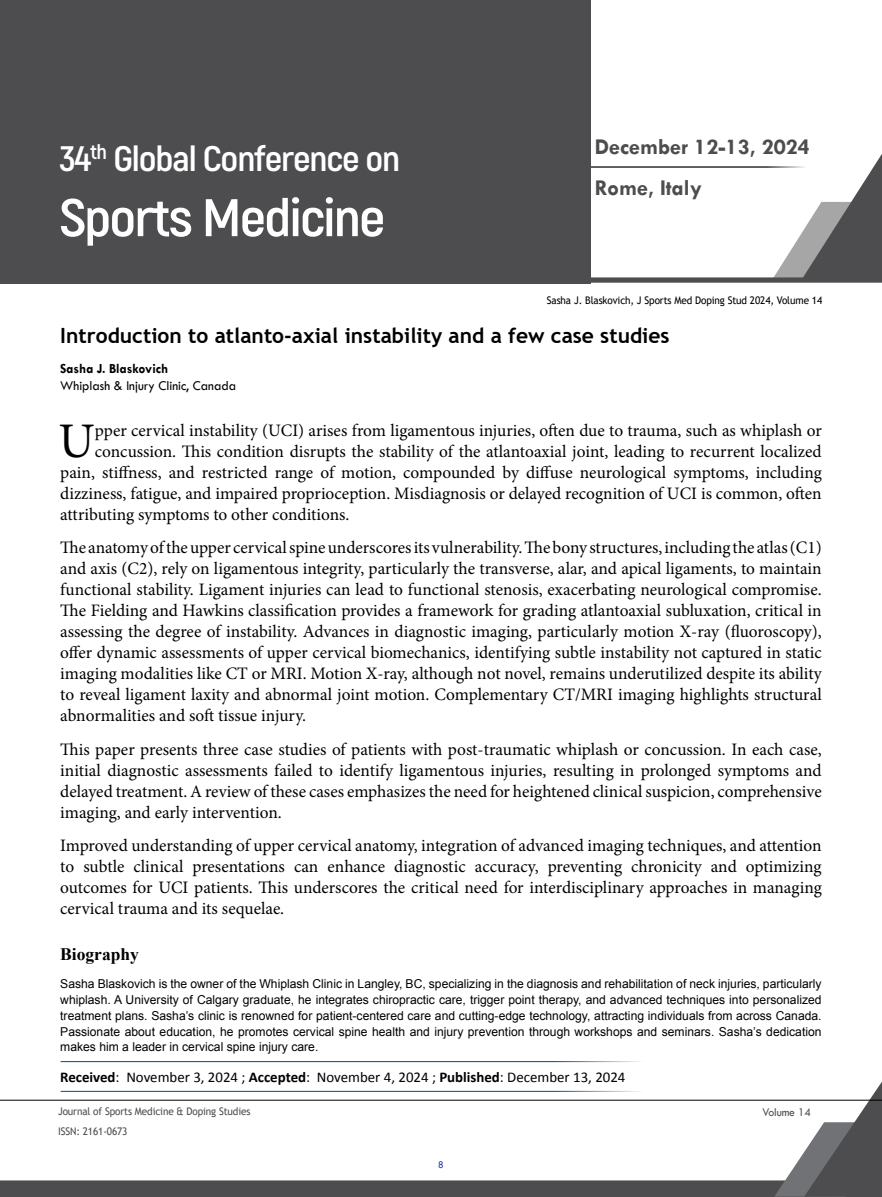
<style>
.page{position:relative;width:882px;height:1197px;background:#fff}
.page>*{position:absolute;margin:0;border:0;box-sizing:border-box;transform-origin:0 0}
.t1{font:700 52.85px "Akrobat";letter-spacing:-.03em;color:#fff;scale:1.09 1}
.t2{font:49.88px "Minion Pro";color:#000}
.t3{font:700 35.35px "Akrobat";letter-spacing:-.03em;color:#fff;scale:1.09 1}
.t4{font:700 22.75px/41.1px "Tw Cen";color:#4d4d4f}
.t5{font:700 21px "Trebuchet MS";color:#000}
.t6{font:17.5px/21px "Minion Pro";color:#000;text-align:justify}
.t7{font:700 17.5px "Times New Roman";color:#000}
.t8{font:14.88px "Calibri";color:#000}
.t9{font:14px "Tw Cen";color:#000;scale:.95 1}
.t10{font:700 14px "Tw Cen";color:#000;scale:.95 1}
.t11{font:12.25px/15.8px "Arial";color:#000;text-align:justify}
.t12{font:12.25px "Tw Cen";letter-spacing:-.01em;color:#4d4d4f;scale:.95 1}
.t13{font:10.5px "Trebuchet MS";letter-spacing:-.01em;color:#4d4d4f;scale:.95 1}
.t14{font:10.5px "Trebuchet MS";letter-spacing:-.01em;color:#000;scale:.95 1}
.t15{font:10.5px "Tw Cen";color:#21409a;scale:.95 1}
.s1{font-weight:700}
</style>
<div class="page">
<svg style="left:0;top:1081px;width:882px;height:116px"></svg>
<hr style="left:0;top:1100px;width:882px;height:1px;background:#000">
<div style="left:0;top:0;width:590px;height:283px;background:#4d4d4f"></div>
<svg style="left:590px;top:153px;width:292px;height:130px"></svg>
<hr style="left:61px;top:1061px;width:618px;height:1px;background:#004b84">
<hr style="left:61px;top:1091px;width:618px;height:1px;background:#004b84">
<h3 class="t3" style="left:59px;top:136px;width:314px">34<sup>th</sup> Global Conference on</h3>
<h1 class="t1" style="left:59px;top:185px;width:300px">Sports Medicine</h1>
<h3 class="t4" style="left:595px;top:126px;width:217px">December 12-13, 2024<br>Rome, Italy</h3>
<p class="t14" style="left:547px;top:293px;width:291px">Sasha J. Blaskovich, J Sports Med Doping Stud 2024, Volume 14</p>
<p class="t5" style="left:60px;top:322px;width:611px">Introduction to atlanto-axial instability and a few case studies</p>
<p class="t10" style="left:60px;top:360px;width:115px">Sasha J. Blaskovich</p>
<p class="t9" style="left:60px;top:377px;width:187px">Whiplash &amp; Injury Clinic, Canada</p>
<h2 class="t2" style="left:59px;top:408px;width:38px">U</h2>
<p class="t6" style="left:95px;top:420px;width:728px">pper cervical instability (UCI) arises from ligamentous injuries, often due to trauma, such as whiplash or</p>
<p class="t6" style="left:95px;top:441px;width:728px">concussion. This condition disrupts the stability of the atlantoaxial joint, leading to recurrent localized</p>
<p class="t6" style="left:60px;top:462px;width:763px">pain, stiffness, and restricted range of motion, compounded by diffuse neurological symptoms, including</p>
<p class="t6" style="left:60px;top:483px;width:763px">dizziness, fatigue, and impaired proprioception. Misdiagnosis or delayed recognition of UCI is common, often</p>
<p class="t6" style="left:60px;top:504px;width:291px">attributing symptoms to other conditions.</p>
<p class="t6" style="left:60px;top:537px;width:763px">The anatomy of the upper cervical spine underscores its vulnerability. The bony structures, including the atlas (C1) and axis (C2), rely on ligamentous integrity, particularly the transverse, alar, and apical ligaments, to maintain functional stability. Ligament injuries can lead to functional stenosis, exacerbating neurological compromise.<br>The Fielding and Hawkins classification provides a framework for grading atlantoaxial subluxation, critical in assessing the degree of instability. Advances in diagnostic imaging, particularly motion X-ray (fluoroscopy), offer dynamic assessments of upper cervical biomechanics, identifying subtle instability not captured in static imaging modalities like CT or MRI. Motion X-ray, although not novel, remains underutilized despite its ability to reveal ligament laxity and abnormal joint motion. Complementary CT/MRI imaging highlights structural abnormalities and soft tissue injury.</p>
<p class="t6" style="left:60px;top:739px;width:763px">This paper presents three case studies of patients with post-traumatic whiplash or concussion. In each case, initial diagnostic assessments failed to identify ligamentous injuries, resulting in prolonged symptoms and delayed treatment. A review of these cases emphasizes the need for heightened clinical suspicion, comprehensive imaging, and early intervention.</p>
<p class="t6" style="left:60px;top:835px;width:763px">Improved understanding of upper cervical anatomy, integration of advanced imaging techniques, and attention to subtle clinical presentations can enhance diagnostic accuracy, preventing chronicity and optimizing outcomes for UCI patients. This underscores the critical need for interdisciplinary approaches in managing cervical trauma and its sequelae.</p>
<p class="t7" style="left:60px;top:942px;width:80px">Biography</p>
<p class="t11" style="left:60px;top:976px;width:763px">Sasha Blaskovich is the owner of the Whiplash Clinic in Langley, BC, specializing in the diagnosis and rehabilitation of neck injuries, particularly whiplash. A University of Calgary graduate, he integrates chiropractic care, trigger point therapy, and advanced techniques into personalized treatment plans. Sasha’s clinic is renowned for patient-centered care and cutting-edge technology, attracting individuals from across Canada.<br>Passionate about education, he promotes cervical spine health and injury prevention through workshops and seminars. Sasha’s dedication makes him a leader in cervical spine injury care.</p>
<p class="t8" style="left:60px;top:1067px;width:567px"><span class="s1">Received</span>: November 3, 2024 ; <span class="s1">Accepted</span>: November 4, 2024 ; <span class="s1">Published</span>: December 13, 2024</p>
<p class="t13" style="left:58px;top:1105px;width:204px">Journal of Sports Medicine &amp; Doping Studies</p>
<p class="t12" style="left:762px;top:1104px;width:53px">Volume 14</p>
<p class="t13" style="left:58px;top:1125px;width:75px">ISSN: 2161-0673</p>
<p class="t15" style="left:438px;top:1159px;width:7px">8</p>
</div>
